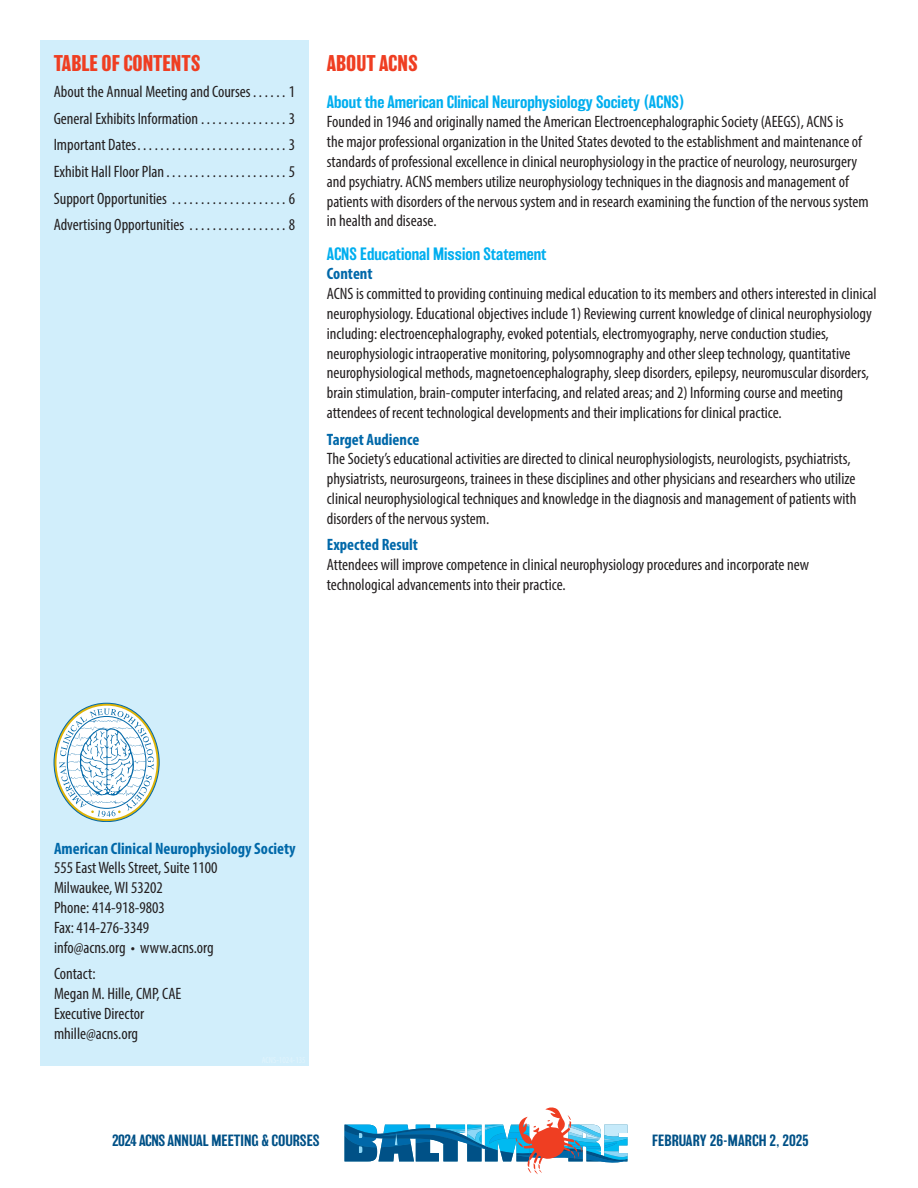
<style>
.page{position:relative;width:918px;height:1188px;background:#fff}
.page>*{position:absolute;margin:0;border:0;box-sizing:border-box;transform-origin:0 0}
.t1{font:700 21px "Balboa";color:#ef3e22}
.t2{font:condensed 16.5px/19.8px "Myriad Pro";color:#231f20}
.t3{font:500 16.5px "Balboa";color:#00aeef}
.t4{font:700 condensed 16.5px "Myriad Pro";color:#0068a9}
.t5{font:500 15px "Balboa";color:#005187}
</style>
<div class="page">
<svg style="left:345px;top:1107px;width:282px;height:67px"></svg>
<div style="left:40px;top:40px;width:269px;height:1026px;background:#d1eefb"></div>
<svg style="left:54px;top:703px;width:105px;height:119px"></svg>
<svg style="left:56px;top:706px;width:101px;height:113px"></svg>
<svg style="left:59px;top:709px;width:95px;height:108px;background:#d1e2e7"></svg>
<p class="t1" style="left:54px;top:51px;width:148px">TABLE OF CONTENTS</p>
<p class="t2" style="left:54px;top:82px;width:201px">About the Annual Meeting and Courses .......</p>
<p class="t2" style="left:289px;top:82px;width:8px">1</p>
<p class="t2" style="left:54px;top:108px;width:149px">General Exhibits Information ................</p>
<p class="t2" style="left:289px;top:108px;width:8px">3</p>
<p class="t2" style="left:54px;top:135px;width:88px">Important Dates ..........................</p>
<p class="t2" style="left:289px;top:135px;width:8px">3</p>
<p class="t2" style="left:54px;top:161px;width:117px">Exhibit Hall Floor Plan .....................</p>
<p class="t2" style="left:289px;top:161px;width:8px">5</p>
<p class="t2" style="left:54px;top:188px;width:118px">Support Opportunities .....................</p>
<p class="t2" style="left:289px;top:188px;width:8px">6</p>
<p class="t2" style="left:54px;top:215px;width:135px">Advertising Opportunities ..................</p>
<p class="t2" style="left:289px;top:215px;width:8px">8</p>
<p class="t1" style="left:327px;top:51px;width:92px">ABOUT ACNS</p>
<p class="t3" style="left:327px;top:92px;width:359px">About the American Clinical Neurophysiology Society (ACNS)</p>
<p class="t2" style="left:327px;top:112px;width:543px">Founded in 1946 and originally named the American Electroencephalographic Society (AEEGS), ACNS is<br>the major professional organization in the United States devoted to the establishment and maintenance of standards of professional excellence in clinical neurophysiology in the practice of neurology, neurosurgery and psychiatry. ACNS members utilize neurophysiology techniques in the diagnosis and management of patients with disorders of the nervous system and in research examining the function of the nervous system in health and disease.</p>
<p class="t3" style="left:327px;top:244px;width:221px">ACNS Educational Mission Statement</p>
<p class="t4" style="left:327px;top:264px;width:47px">Content</p>
<p class="t2" style="left:327px;top:284px;width:551px">ACNS is committed to providing continuing medical education to its members and others interested in clinical neurophysiology. Educational objectives include 1) Reviewing current knowledge of clinical neurophysiology including: electroencephalography, evoked potentials, electromyography, nerve conduction studies, neurophysiologic intraoperative monitoring, polysomnography and other sleep technology, quantitative neurophysiological methods, magnetoencephalography, sleep disorders, epilepsy, neuromuscular disorders, brain stimulation, brain-computer interfacing, and related areas; and 2) Informing course and meeting attendees of recent technological developments and their implications for clinical practice.</p>
<p class="t4" style="left:327px;top:429px;width:94px">Target Audience</p>
<p class="t2" style="left:327px;top:449px;width:531px">The Society’s educational activities are directed to clinical neurophysiologists, neurologists, psychiatrists, physiatrists, neurosurgeons, trainees in these disciplines and other physicians and researchers who utilize clinical neurophysiological techniques and knowledge in the diagnosis and management of patients with disorders of the nervous system.</p>
<p class="t4" style="left:327px;top:535px;width:93px">Expected Result</p>
<p class="t2" style="left:327px;top:555px;width:484px">Attendees will improve competence in clinical neurophysiology procedures and incorporate new technological advancements into their practice.</p>
<p class="t4" style="left:54px;top:838px;width:243px">American Clinical Neurophysiology Society</p>
<p class="t2" style="left:54px;top:858px;width:165px">555 East Wells Street, Suite 1100<br>Milwaukee, WI 53202<br>Phone: 414-918-9803<br>Fax: 414-276-3349 info@acns.org • www.acns.org</p>
<p class="t2" style="left:54px;top:964px;width:129px">Contact:<br>Megan M. Hille, CMP, CAE<br>Executive Director mhille@acns.org</p>
<p class="t5" style="left:112px;top:1132px;width:209px">2024 ACNS ANNUAL MEETING &amp; COURSES</p>
<p class="t5" style="left:652px;top:1132px;width:158px">FEBRUARY 26-MARCH 2, 2025</p>
</div>
